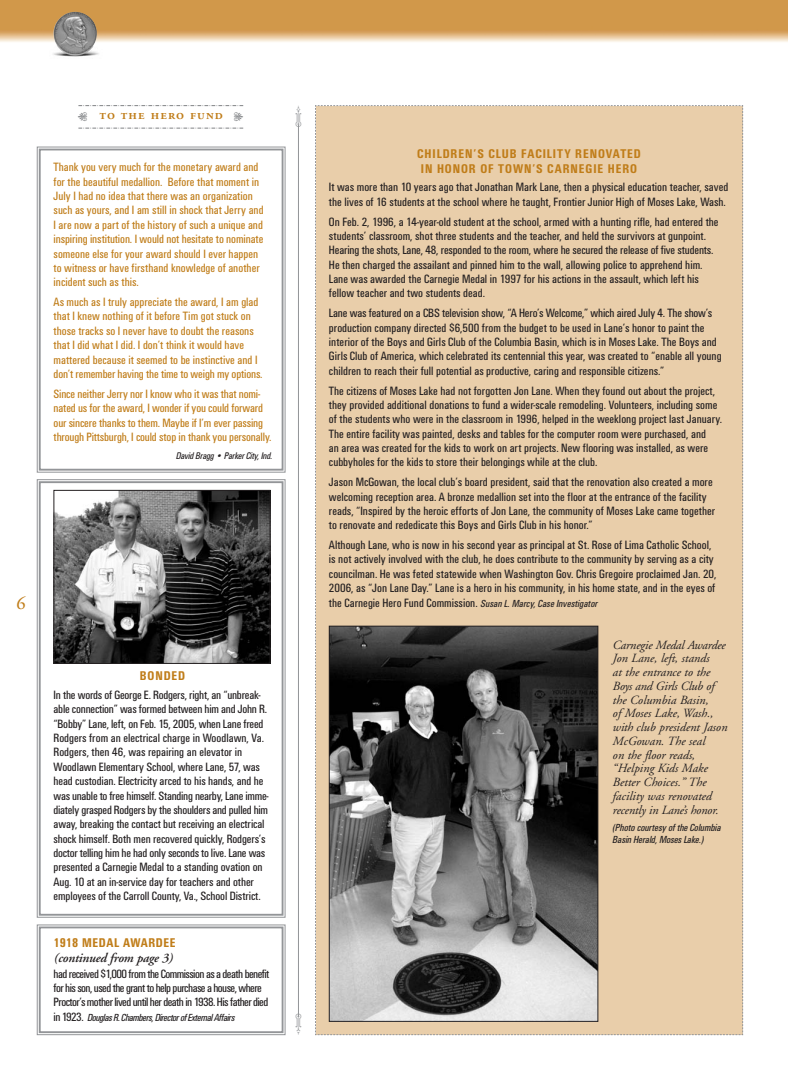
<style>
.page{position:relative;width:788px;height:1080px;background:#fff}
.page>*{position:absolute;margin:0;border:0;box-sizing:border-box;transform-origin:0 0}
.t1{font:20px "Adobe Garamond Exp";color:#c07d19}
.t2{font:600 13.75px "Adobe Garamond Exp";letter-spacing:.08em;color:#c07d19}
.t3{font:700 13.12px/15px "Unitus Condensed";letter-spacing:.07em;color:#c07d19}
.t4{font:italic 600 13.12px "Adobe Garamond";letter-spacing:-.015em;color:#231f20}
.t5{font:700 13.12px "Unitus Condensed";letter-spacing:.045em;color:#c07d19}
.t6{font:12.5px/14.4px "Unitus Condensed";color:#231f20}
.t7{font:12.5px/14.4px "Unitus Condensed";color:#c07d19}
.t8{font:italic 12.5px/13.8px "Adobe Garamond";color:#231f20}
.t9{font:12.5px/14.4px "Unitus Condensed";letter-spacing:-.045em;color:#231f20}
.t10{font:italic 10.62px/12.5px "Unitus Condensed";letter-spacing:-.01em;color:#231f20}
.t11{font:italic 10.62px "Unitus Condensed";letter-spacing:-.045em;color:#231f20}
.t12{font:italic 10px "Unitus Condensed";letter-spacing:-.02em;color:#231f20}
.s1{font-style:normal;font-size:12.5px}
.s2{font-style:italic;font-size:10.62px}
</style>
<div class="page">
<div style="left:37px;top:147px;width:248px;height:325px;border:1px solid #939598"></div>
<div style="left:39px;top:149px;width:244px;height:322px;border:2px solid #939598"></div>
<svg style="left:78px;top:105px;width:165px;height:1px"></svg>
<svg style="left:78px;top:128px;width:165px;height:1px"></svg>
<div style="left:315px;top:105px;width:428px;height:930px;background:#e9ceaa"></div>
<img style="left:0;top:0;width:788px;height:57px">
<img style="left:49px;top:11px;width:58px;height:16px">
<img style="left:331px;top:628px;width:265px;height:392px">
<div style="left:329px;top:626px;width:269px;height:396px;border:1px solid #231f20"></div>
<div style="left:37px;top:479px;width:248px;height:439px;border:1px solid #939598"></div>
<div style="left:39px;top:481px;width:244px;height:435px;border:2px solid #939598"></div>
<div style="left:37px;top:925px;width:248px;height:110px;border:1px solid #939598"></div>
<div style="left:39px;top:927px;width:244px;height:106px;border:2px solid #939598"></div>
<img style="left:56px;top:492px;width:212px;height:170px">
<div style="left:54px;top:490px;width:216px;height:174px;border:1px solid #231f20"></div>
<hr style="left:298px;top:125px;width:1px;height:891px;background:#939598">
<p class="t2" style="left:100px;top:106px;width:125px">to the hero fund</p>
<p class="t7" style="left:54px;top:161px;width:211px">Thank you very much for the monetary award and for the beautiful medallion. Before that moment in July I had no idea that there was an organization such as yours, and I am still in shock that Jerry and I are now a part of the history of such a unique and inspiring institution. I would not hesitate to nominate someone else for your award should I ever happen to witness or have firsthand knowledge of another incident such as this.</p>
<p class="t7" style="left:54px;top:296px;width:210px">As much as I truly appreciate the award, I am glad that I knew nothing of it before Tim got stuck on those tracks so I never have to doubt the reasons that I did what I did. I don’t think it would have mattered because it seemed to be instinctive and I don’t remember having the time to weigh my options.</p>
<p class="t7" style="left:54px;top:388px;width:219px">Since neither Jerry nor I know who it was that nomi&shy;nated us for the award, I wonder if you could forward our sincere thanks to them. Maybe if I’m ever passing through Pittsburgh, I could stop in thank you personally.</p>
<p class="t12" style="left:176px;top:452px;width:98px">David Bragg • Parker City, Ind.</p>
<h1 class="t1" style="left:16px;top:595px;width:11px">6</h1>
<p class="t3" style="left:140px;top:669px;width:47px">BONDED</p>
<p class="t6" style="left:54px;top:689px;width:216px">In the words of George E. Rodgers, right, an “unbreak&shy;able connection” was formed between him and John R. “Bobby” Lane, left, on Feb. 15, 2005, when Lane freed Rodgers from an electrical charge in Woodlawn, Va.<br>Rodgers, then 46, was repairing an elevator in Woodlawn Elementary School, where Lane, 57, was head custodian. Electricity arced to his hands, and he was unable to free himself. Standing nearby, Lane imme&shy;diately grasped Rodgers by the shoulders and pulled him away, breaking the contact but receiving an electrical shock himself. Both men recovered quickly, Rodgers’s doctor telling him he had only seconds to live. Lane was presented a Carnegie Medal to a standing ovation on Aug. 10 at an in-service day for teachers and other employees of the Carroll County, Va., School District.</p>
<p class="t5" style="left:54px;top:938px;width:123px">1918 MEDAL AWARDEE</p>
<p class="t4" style="left:54px;top:952px;width:120px">(continued from page 3)</p>
<p class="t9" style="left:54px;top:967px;width:217px">had received $1,000 from the Commission as a death benefit for his son, used the grant to help purchase a house, where<br>Proctor’s mother lived until her death in 1938. His father died</p>
<p class="t11" style="left:54px;top:1014px;width:182px"><span class="s1">in 1923.</span> Douglas R. Chambers, Director of External Affairs</p>
<p class="t3" style="left:417px;top:147px;width:225px">CHILDREN’S CLUB FACILITY RENOVATED<br>IN HONOR OF TOWN’S CARNEGIE HERO</p>
<p class="t6" style="left:329px;top:181px;width:401px">It was more than 10 years ago that Jonathan Mark Lane, then a physical education teacher, saved the lives of 16 students at the school where he taught, Frontier Junior High of Moses Lake, Wash.</p>
<p class="t6" style="left:329px;top:215px;width:391px">On Feb. 2, 1996, a 14-year-old student at the school, armed with a hunting rifle, had entered the students’ classroom, shot three students and the teacher, and held the survivors at gunpoint.<br>Hearing the shots, Lane, 48, responded to the room, where he secured the release of five students.<br>He then charged the assailant and pinned him to the wall, allowing police to apprehend him.<br>Lane was awarded the Carnegie Medal in 1997 for his actions in the assault, which left his fellow teacher and two students dead.</p>
<p class="t6" style="left:329px;top:307px;width:394px">Lane was featured on a CBS television show, “A Hero’s Welcome,” which aired July 4. The show’s production company directed $6,500 from the budget to be used in Lane’s honor to paint the interior of the Boys and Girls Club of the Columbia Basin, which is in Moses Lake. The Boys and Girls Club of America, which celebrated its centennial this year, was created to “enable all young children to reach their full potential as productive, caring and responsible citizens.”</p>
<p class="t6" style="left:329px;top:384px;width:394px">The citizens of Moses Lake had not forgotten Jon Lane. When they found out about the project, they provided additional donations to fund a wider-scale remodeling. Volunteers, including some of the students who were in the classroom in 1996, helped in the weeklong project last January.<br>The entire facility was painted, desks and tables for the computer room were purchased, and<br>an area was created for the kids to work on art projects. New flooring was installed, as were cubbyholes for the kids to store their belongings while at the club.</p>
<p class="t6" style="left:329px;top:476px;width:388px">Jason McGowan, the local club’s board president, said that the renovation also created a more welcoming reception area. A bronze medallion set into the floor at the entrance of the facility reads, “Inspired by the heroic efforts of Jon Lane, the community of Moses Lake came together to renovate and rededicate this Boys and Girls Club in his honor.”</p>
<p class="t6" style="left:329px;top:539px;width:389px">Although Lane, who is now in his second year as principal at St. Rose of Lima Catholic School, is not actively involved with the club, he does contribute to the community by serving as a city councilman. He was feted statewide when Washington Gov. Chris Gregoire proclaimed Jan. 20, 2006, as “Jon Lane Day.” Lane is a hero in his community, in his home state, and in the eyes of the Carnegie Hero Fund Commission. <span class="s2">Susan L. Marcy, Case Investigator</span></p>
<p class="t8" style="left:612px;top:639px;width:116px">Carnegie Medal Awardee<br>Jon Lane, left, stands<br>at the entrance to the<br>Boys and Girls Club of the Columbia Basin,<br>of Moses Lake, Wash., with club president Jason<br>McGowan. The seal<br>on the floor reads, “Helping Kids Make<br>Better Choices.” The facility was renovated recently in Lane’s honor.</p>
<p class="t10" style="left:612px;top:822px;width:110px">(Photo courtesy of the Columbia<br>Basin Herald, Moses Lake.)</p>
</div>
